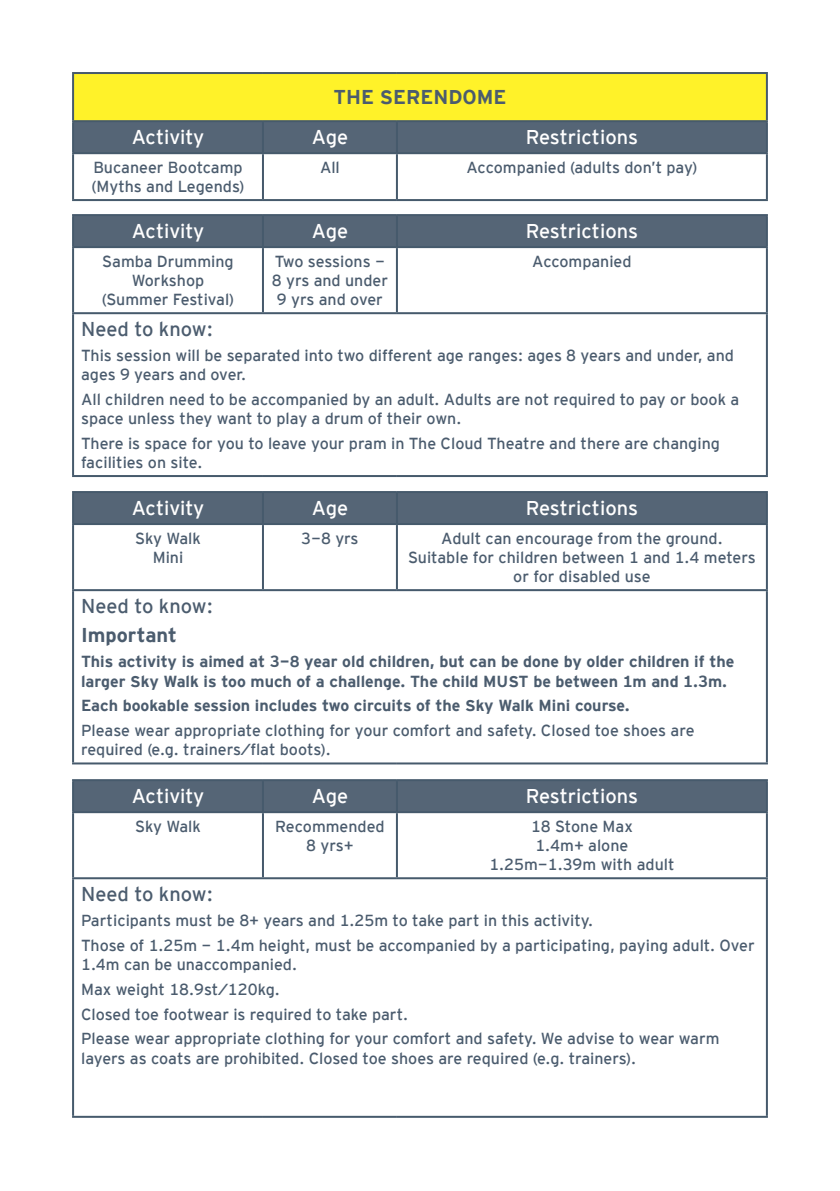
<style>
.page{position:relative;width:840px;height:1191px;background:#fff}
.page>*{position:absolute;margin:0;border:0;box-sizing:border-box;transform-origin:0 0}
.t1{font:20px "Interstate Mono";color:#fff}
.t2{font:20px "Interstate Mono";color:#4b5c6e}
.t3{font:700 20px "Interstate Mono";color:#4b5c6e}
.t4{font:16px/19.2px "Interstate Mono";color:#4b5c6e}
.t5{font:700 16px/19.2px "Interstate Mono";color:#4b5c6e}
</style>
<div class="page">
<div style="left:73px;top:73px;width:693px;height:48px;background:#fff229"></div>
<div style="left:74px;top:122px;width:691px;height:30px;background:#556576"></div>
<hr style="left:72px;top:72px;width:191px;height:2px;background:#465a6c">
<hr style="left:72px;top:74px;width:2px;height:46px;background:#465a6c">
<hr style="left:263px;top:72px;width:133px;height:2px;background:#465a6c">
<hr style="left:396px;top:72px;width:371px;height:2px;background:#465a6c">
<hr style="left:765px;top:74px;width:2px;height:46px;background:#465a6c">
<hr style="left:72px;top:120px;width:191px;height:2px;background:#465a6c">
<hr style="left:72px;top:122px;width:2px;height:30px;background:#465a6c">
<hr style="left:263px;top:120px;width:133px;height:2px;background:#465a6c">
<hr style="left:262px;top:122px;width:2px;height:30px;background:#465a6c">
<hr style="left:396px;top:120px;width:371px;height:2px;background:#465a6c">
<hr style="left:395px;top:122px;width:2px;height:30px;background:#465a6c">
<hr style="left:765px;top:122px;width:2px;height:30px;background:#465a6c">
<hr style="left:72px;top:152px;width:191px;height:2px;background:#465a6c">
<hr style="left:72px;top:154px;width:2px;height:45px;background:#465a6c">
<hr style="left:263px;top:152px;width:133px;height:2px;background:#465a6c">
<hr style="left:262px;top:154px;width:2px;height:45px;background:#465a6c">
<hr style="left:396px;top:152px;width:371px;height:2px;background:#465a6c">
<hr style="left:395px;top:154px;width:2px;height:45px;background:#465a6c">
<hr style="left:765px;top:154px;width:2px;height:45px;background:#465a6c">
<hr style="left:72px;top:199px;width:191px;height:2px;background:#465a6c">
<hr style="left:263px;top:199px;width:133px;height:2px;background:#465a6c">
<hr style="left:396px;top:199px;width:371px;height:2px;background:#465a6c">
<div style="left:74px;top:216px;width:691px;height:30px;background:#556576"></div>
<hr style="left:72px;top:214px;width:191px;height:2px;background:#465a6c">
<hr style="left:72px;top:216px;width:2px;height:30px;background:#465a6c">
<hr style="left:263px;top:214px;width:133px;height:2px;background:#465a6c">
<hr style="left:262px;top:216px;width:2px;height:30px;background:#465a6c">
<hr style="left:396px;top:214px;width:371px;height:2px;background:#465a6c">
<hr style="left:395px;top:216px;width:2px;height:30px;background:#465a6c">
<hr style="left:765px;top:216px;width:2px;height:30px;background:#465a6c">
<hr style="left:72px;top:246px;width:191px;height:2px;background:#465a6c">
<hr style="left:72px;top:248px;width:2px;height:64px;background:#465a6c">
<hr style="left:263px;top:246px;width:133px;height:2px;background:#465a6c">
<hr style="left:262px;top:248px;width:2px;height:64px;background:#465a6c">
<hr style="left:396px;top:246px;width:371px;height:2px;background:#465a6c">
<hr style="left:395px;top:248px;width:2px;height:64px;background:#465a6c">
<hr style="left:765px;top:248px;width:2px;height:64px;background:#465a6c">
<hr style="left:72px;top:312px;width:191px;height:2px;background:#465a6c">
<hr style="left:72px;top:314px;width:2px;height:161px;background:#465a6c">
<hr style="left:263px;top:312px;width:133px;height:2px;background:#465a6c">
<hr style="left:396px;top:312px;width:371px;height:2px;background:#465a6c">
<hr style="left:765px;top:314px;width:2px;height:161px;background:#465a6c">
<hr style="left:72px;top:475px;width:191px;height:2px;background:#465a6c">
<hr style="left:263px;top:475px;width:133px;height:2px;background:#465a6c">
<hr style="left:396px;top:475px;width:371px;height:2px;background:#465a6c">
<div style="left:74px;top:493px;width:691px;height:30px;background:#556576"></div>
<hr style="left:72px;top:491px;width:191px;height:2px;background:#465a6c">
<hr style="left:72px;top:493px;width:2px;height:30px;background:#465a6c">
<hr style="left:263px;top:491px;width:133px;height:2px;background:#465a6c">
<hr style="left:262px;top:493px;width:2px;height:30px;background:#465a6c">
<hr style="left:396px;top:491px;width:371px;height:2px;background:#465a6c">
<hr style="left:395px;top:493px;width:2px;height:30px;background:#465a6c">
<hr style="left:765px;top:493px;width:2px;height:30px;background:#465a6c">
<hr style="left:72px;top:523px;width:191px;height:2px;background:#465a6c">
<hr style="left:72px;top:525px;width:2px;height:64px;background:#465a6c">
<hr style="left:263px;top:523px;width:133px;height:2px;background:#465a6c">
<hr style="left:262px;top:525px;width:2px;height:64px;background:#465a6c">
<hr style="left:396px;top:523px;width:371px;height:2px;background:#465a6c">
<hr style="left:395px;top:525px;width:2px;height:64px;background:#465a6c">
<hr style="left:765px;top:525px;width:2px;height:64px;background:#465a6c">
<hr style="left:72px;top:589px;width:191px;height:2px;background:#465a6c">
<hr style="left:72px;top:591px;width:2px;height:171px;background:#465a6c">
<hr style="left:263px;top:589px;width:133px;height:2px;background:#465a6c">
<hr style="left:396px;top:589px;width:371px;height:2px;background:#465a6c">
<hr style="left:765px;top:591px;width:2px;height:171px;background:#465a6c">
<hr style="left:72px;top:762px;width:191px;height:2px;background:#465a6c">
<hr style="left:263px;top:762px;width:133px;height:2px;background:#465a6c">
<hr style="left:396px;top:762px;width:371px;height:2px;background:#465a6c">
<div style="left:74px;top:781px;width:691px;height:30px;background:#556576"></div>
<hr style="left:72px;top:779px;width:191px;height:2px;background:#465a6c">
<hr style="left:72px;top:781px;width:2px;height:30px;background:#465a6c">
<hr style="left:263px;top:779px;width:133px;height:2px;background:#465a6c">
<hr style="left:262px;top:781px;width:2px;height:30px;background:#465a6c">
<hr style="left:396px;top:779px;width:371px;height:2px;background:#465a6c">
<hr style="left:395px;top:781px;width:2px;height:30px;background:#465a6c">
<hr style="left:765px;top:781px;width:2px;height:30px;background:#465a6c">
<hr style="left:72px;top:811px;width:191px;height:2px;background:#465a6c">
<hr style="left:72px;top:813px;width:2px;height:64px;background:#465a6c">
<hr style="left:263px;top:811px;width:133px;height:2px;background:#465a6c">
<hr style="left:262px;top:813px;width:2px;height:64px;background:#465a6c">
<hr style="left:396px;top:811px;width:371px;height:2px;background:#465a6c">
<hr style="left:395px;top:813px;width:2px;height:64px;background:#465a6c">
<hr style="left:765px;top:813px;width:2px;height:64px;background:#465a6c">
<hr style="left:72px;top:877px;width:191px;height:2px;background:#465a6c">
<hr style="left:72px;top:879px;width:2px;height:236px;background:#465a6c">
<hr style="left:263px;top:877px;width:133px;height:2px;background:#465a6c">
<hr style="left:396px;top:877px;width:371px;height:2px;background:#465a6c">
<hr style="left:765px;top:879px;width:2px;height:236px;background:#465a6c">
<hr style="left:72px;top:1115px;width:191px;height:2px;background:#465a6c">
<hr style="left:263px;top:1115px;width:133px;height:2px;background:#465a6c">
<hr style="left:396px;top:1115px;width:371px;height:2px;background:#465a6c">
<p class="t3" style="left:333px;top:86px;width:174px">THE SERENDOME</p>
<p class="t1" style="left:132px;top:126px;width:74px">Activity</p>
<p class="t1" style="left:311px;top:126px;width:38px">Age</p>
<p class="t1" style="left:525px;top:126px;width:114px">Restrictions</p>
<p class="t4" style="left:91px;top:157px;width:154px">Bucaneer Bootcamp (Myths and Legends)</p>
<p class="t4" style="left:320px;top:157px;width:21px">All</p>
<p class="t4" style="left:466px;top:157px;width:232px">Accompanied (adults don’t pay)</p>
<p class="t1" style="left:132px;top:220px;width:74px">Activity</p>
<p class="t1" style="left:311px;top:220px;width:38px">Age</p>
<p class="t1" style="left:525px;top:220px;width:114px">Restrictions</p>
<p class="t4" style="left:102px;top:251px;width:133px;text-align:center">Samba Drumming<br>Workshop</p>
<p class="t4" style="left:102px;top:290px;width:134px">(Summer Festival)</p>
<p class="t4" style="left:532px;top:251px;width:101px">Accompanied</p>
<p class="t4" style="left:275px;top:251px;width:111px">Two sessions -</p>
<p class="t4" style="left:272px;top:271px;width:118px">8 yrs and under</p>
<p class="t4" style="left:277px;top:290px;width:107px">9 yrs and over</p>
<p class="t2" style="left:81px;top:317px;width:133px">Need to know:</p>
<p class="t4" style="left:81px;top:345px;width:654px">This session will be separated into two different age ranges: ages 8 years and under, and ages 9 years and over.</p>
<p class="t4" style="left:81px;top:389px;width:659px">All children need to be accompanied by an adult. Adults are not required to pay or book a space unless they want to play a drum of their own.</p>
<p class="t4" style="left:81px;top:433px;width:640px">There is space for you to leave your pram in The Cloud Theatre and there are changing facilities on site.</p>
<p class="t1" style="left:132px;top:497px;width:74px">Activity</p>
<p class="t1" style="left:311px;top:497px;width:38px">Age</p>
<p class="t1" style="left:525px;top:497px;width:114px">Restrictions</p>
<p class="t4" style="left:135px;top:528px;width:67px">Sky Walk</p>
<p class="t4" style="left:153px;top:547px;width:32px">Mini</p>
<p class="t4" style="left:301px;top:528px;width:59px">3-8 yrs</p>
<p class="t4" style="left:441px;top:528px;width:283px">Adult can encourage from the ground.</p>
<p class="t4" style="left:408px;top:547px;width:349px;text-align:center">Suitable for children between 1 and 1.4 meters or for disabled use</p>
<p class="t2" style="left:81px;top:594px;width:133px">Need to know:</p>
<p class="t3" style="left:81px;top:624px;width:97px">Important</p>
<p class="t5" style="left:81px;top:652px;width:654px">This activity is aimed at 3-8 year old children, but can be done by older children if the larger Sky Walk is too much of a challenge. The child MUST be between 1m and 1.3m.</p>
<p class="t5" style="left:81px;top:696px;width:550px">Each bookable session includes two circuits of the Sky Walk Mini course.</p>
<p class="t4" style="left:81px;top:721px;width:614px">Please wear appropriate clothing for your comfort and safety. Closed toe shoes are required (e.g. trainers/flat boots).</p>
<p class="t1" style="left:132px;top:785px;width:74px">Activity</p>
<p class="t1" style="left:311px;top:785px;width:38px">Age</p>
<p class="t1" style="left:525px;top:785px;width:114px">Restrictions</p>
<p class="t4" style="left:135px;top:816px;width:67px">Sky Walk</p>
<p class="t4" style="left:275px;top:816px;width:111px;text-align:center">Recommended<br>8 yrs+</p>
<p class="t4" style="left:530px;top:816px;width:103px">18 Stone Max</p>
<p class="t4" style="left:535px;top:835px;width:94px">1.4m+ alone</p>
<p class="t4" style="left:489px;top:855px;width:186px">1.25m-1.39m with adult</p>
<p class="t2" style="left:81px;top:882px;width:133px">Need to know:</p>
<p class="t4" style="left:81px;top:910px;width:513px">Participants must be 8+ years and 1.25m to take part in this activity.</p>
<p class="t4" style="left:81px;top:935px;width:674px">Those of 1.25m - 1.4m height, must be accompanied by a participating, paying adult. Over<br>1.4m can be unaccompanied.</p>
<p class="t4" style="left:81px;top:979px;width:200px">Max weight 18.9st/120kg.</p>
<p class="t4" style="left:81px;top:1004px;width:328px">Closed toe footwear is required to take part.</p>
<p class="t4" style="left:81px;top:1029px;width:639px">Please wear appropriate clothing for your comfort and safety. We advise to wear warm layers as coats are prohibited. Closed toe shoes are required (e.g. trainers).</p>
</div>
